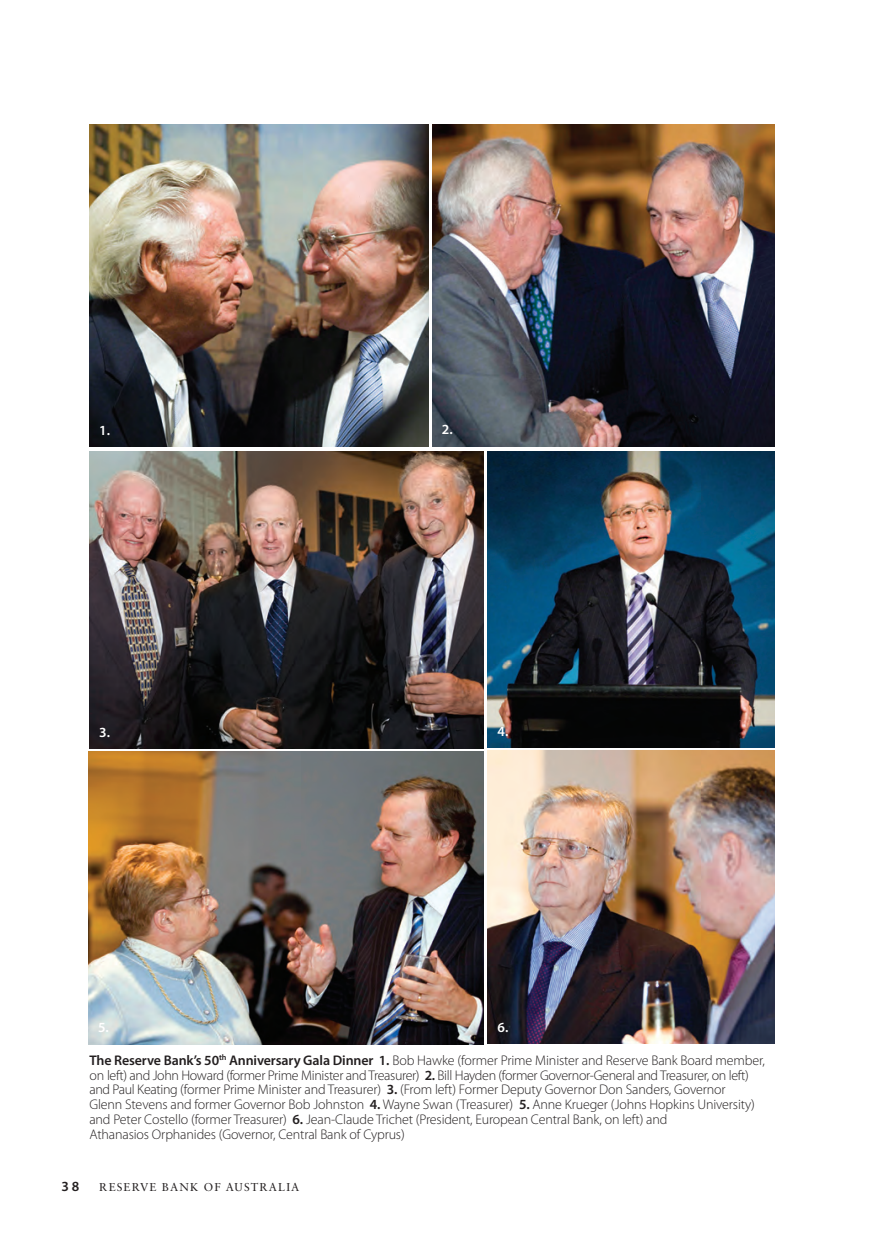
<style>
.page{position:relative;width:874px;height:1241px;background:#fff}
.page>*{position:absolute;margin:0;border:0;box-sizing:border-box;transform-origin:0 0}
.t1{font:300 14px/14.9px "Myriad Pro";letter-spacing:-.01em;color:#231f20}
.t2{font:600 14px "Myriad Pro";color:#fff}
.t3{font:600 14px "Myriad Pro";color:#231f20}
.t4{font:11.38px "Sabon LT Std";letter-spacing:.1em;color:#231f20}
.s1{font-weight:600}
</style>
<div class="page">
<img style="left:89px;top:124px;width:339px;height:322px">
<img style="left:432px;top:124px;width:342px;height:322px">
<img style="left:89px;top:451px;width:394px;height:297px">
<img style="left:487px;top:451px;width:287px;height:296px">
<img style="left:88px;top:751px;width:395px;height:293px">
<img style="left:487px;top:750px;width:287px;height:293px">
<p class="t2" style="left:99px;top:421px;width:12px">1.</p>
<p class="t2" style="left:441px;top:421px;width:12px">2.</p>
<p class="t2" style="left:99px;top:723px;width:12px">3.</p>
<p class="t2" style="left:497px;top:722px;width:12px">4.</p>
<p class="t2" style="left:98px;top:1018px;width:12px">5.</p>
<p class="t2" style="left:497px;top:1018px;width:12px">6.</p>
<p class="t1" style="left:89px;top:1052px;width:676px"><span class="s1">The Reserve Bank’s 50</span><sup>th</sup> <span class="s1">Anniversary Gala Dinner 1.</span> Bob Hawke (former Prime Minister and Reserve Bank Board member, on left) and John Howard (former Prime Minister and Treasurer) <span class="s1">2.</span> Bill Hayden (former Governor-General and Treasurer, on left) and Paul Keating (former Prime Minister and Treasurer) <span class="s1">3.</span> (From left) Former Deputy Governor Don Sanders, Governor<br>Glenn Stevens and former Governor Bob Johnston <span class="s1">4.</span> Wayne Swan (Treasurer) <span class="s1">5.</span> Anne Krueger (Johns Hopkins University) and Peter Costello (former Treasurer) <span class="s1">6.</span> Jean-Claude Trichet (President, European Central Bank, on left) and<br>Athanasios Orphanides (Governor, Central Bank of Cyprus)</p>
<p class="t3" style="left:62px;top:1177px;width:19px">38</p>
<p class="t4" style="left:99px;top:1180px;width:161px">RESERVE BANK OF AUSTRAL</p>
<p class="t4" style="left:286px;top:1180px;width:14px">IA</p>
</div>
